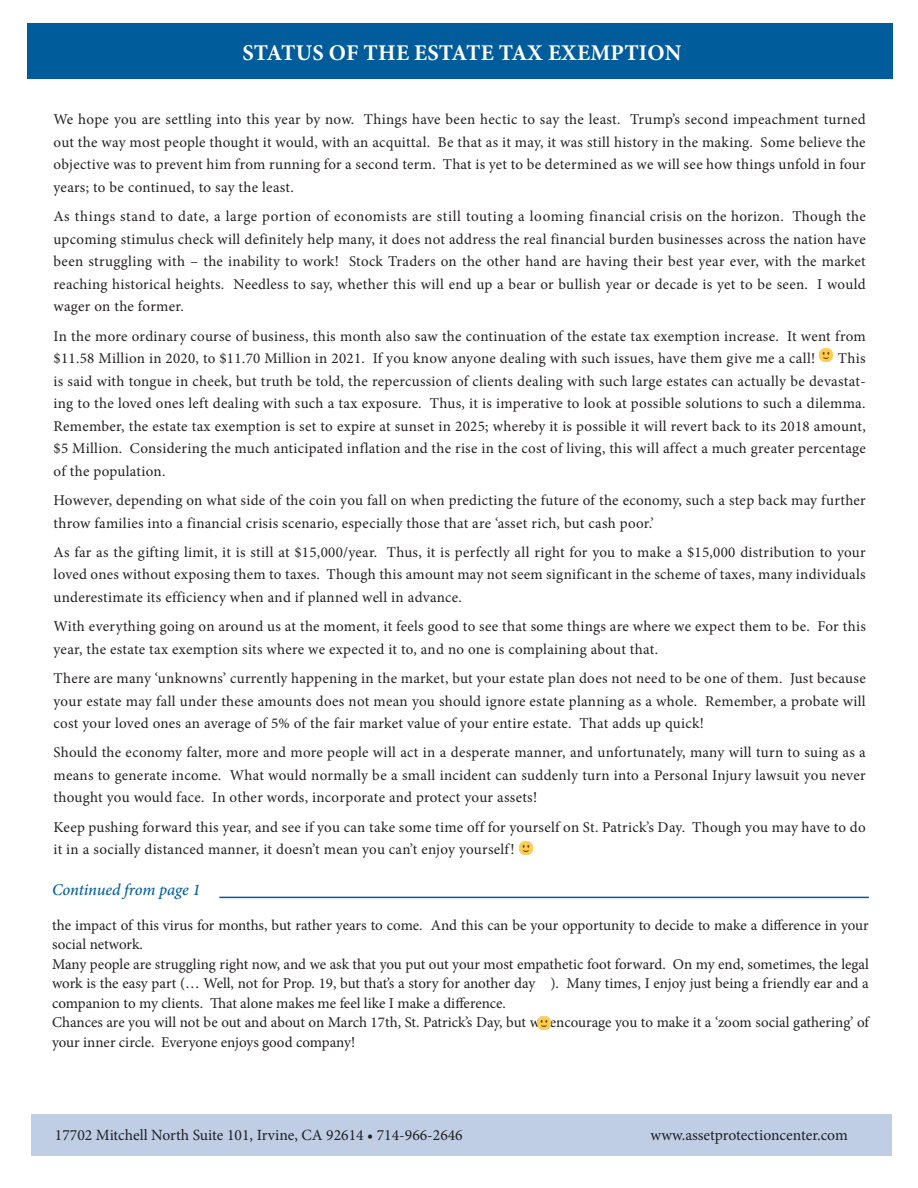
<style>
.page{position:relative;width:918px;height:1188px;background:#fff}
.page>*{position:absolute;margin:0;border:0;box-sizing:border-box;transform-origin:0 0}
.t1{font:700 22.5px "Minion Pro";letter-spacing:.01em;color:#fff}
.t2{font:italic 500 16.5px "Minion Pro";letter-spacing:-.01em;color:#005c9a}
.t3{font:15.6px "Minion Pro";color:#231f20}
.t4{font:15px/22.5px "Minion Pro";letter-spacing:.015em;color:#231f20;text-align:justify}
.t5{font:15px/19.5px "Minion Pro";letter-spacing:-.005em;color:#231f20}
</style>
<div class="page">
<div style="left:32px;top:1115px;width:860px;height:41px;background:#bfcee5"></div>
<div style="left:27px;top:24px;width:865px;height:55px;background:#005c9a"></div>
<hr style="left:219px;top:897px;width:650px;height:1px;background:#005c9a">
<svg style="left:820px;top:349px;width:13px;height:13px"></svg>
<svg style="left:538px;top:1017px;width:13px;height:13px"></svg>
<svg style="left:519px;top:841px;width:13px;height:13px"></svg>
<p class="t1" style="left:243px;top:37px;width:440px">STATUS OF THE ESTATE TAX EXEMPTION</p>
<p class="t4" style="left:54px;top:108px;width:814px">We hope you are settling into this year by now. Things have been hectic to say the least. Trump’s second impeachment turned out the way most people thought it would, with an acquittal. Be that as it may, it was still history in the making. Some believe the objective was to prevent him from running for a second term. That is yet to be determined as we will see how things unfold in four years; to be continued, to say the least.</p>
<p class="t4" style="left:54px;top:205px;width:814px">As things stand to date, a large portion of economists are still touting a looming financial crisis on the horizon. Though the upcoming stimulus check will definitely help many, it does not address the real financial burden businesses across the nation have been struggling with – the inability to work! Stock Traders on the other hand are having their best year ever, with the market reaching historical heights. Needless to say, whether this will end up a bear or bullish year or decade is yet to be seen. I would wager on the former.</p>
<p class="t4" style="left:54px;top:325px;width:814px">In the more ordinary course of business, this month also saw the continuation of the estate tax exemption increase. It went from $11.58 Million in 2020, to $11.70 Million in 2021. If you know anyone dealing with such issues, have them give me a call!</p>
<p class="t4" style="left:54px;top:347px;width:814px;text-indent:784px">This is said with tongue in cheek, but truth be told, the repercussion of clients dealing with such large estates can actually be devastat&shy;ing to the loved ones left dealing with such a tax exposure. Thus, it is imperative to look at possible solutions to such a dilemma.<br>Remember, the estate tax exemption is set to expire at sunset in 2025; whereby it is possible it will revert back to its 2018 amount, $5 Million. Considering the much anticipated inflation and the rise in the cost of living, this will affect a much greater percentage of the population.</p>
<p class="t4" style="left:54px;top:489px;width:814px">However, depending on what side of the coin you fall on when predicting the future of the economy, such a step back may further throw families into a financial crisis scenario, especially those that are ‘asset rich, but cash poor.’</p>
<p class="t4" style="left:54px;top:541px;width:814px">As far as the gifting limit, it is still at $15,000/year. Thus, it is perfectly all right for you to make a $15,000 distribution to your loved ones without exposing them to taxes. Though this amount may not seem significant in the scheme of taxes, many individuals underestimate its efficiency when and if planned well in advance.</p>
<p class="t4" style="left:54px;top:615px;width:814px">With everything going on around us at the moment, it feels good to see that some things are where we expect them to be. For this year, the estate tax exemption sits where we expected it to, and no one is complaining about that.</p>
<p class="t4" style="left:54px;top:667px;width:814px">There are many ‘unknowns’ currently happening in the market, but your estate plan does not need to be one of them. Just because your estate may fall under these amounts does not mean you should ignore estate planning as a whole. Remember, a probate will cost your loved ones an average of 5% of the fair market value of your entire estate. That adds up quick!</p>
<p class="t4" style="left:54px;top:741px;width:814px">Should the economy falter, more and more people will act in a desperate manner, and unfortunately, many will turn to suing as a means to generate income. What would normally be a small incident can suddenly turn into a Personal Injury lawsuit you never thought you would face. In other words, incorporate and protect your assets!</p>
<p class="t4" style="left:54px;top:816px;width:814px">Keep pushing forward this year, and see if you can take some time off for yourself on St. Patrick’s Day. Though you may have to do it in a socially distanced manner, it doesn’t mean you can’t enjoy yourself!</p>
<p class="t2" style="left:52px;top:879px;width:150px">Continued from page 1</p>
<p class="t4" style="left:52px;top:916px;width:818px;line-height:19.5px">the impact of this virus for months, but rather years to come. And this can be your opportunity to decide to make a difference in your social network.</p>
<p class="t4" style="left:52px;top:955px;width:818px;line-height:19.5px">Many people are struggling right now, and we ask that you put out your most empathetic foot forward. On my end, sometimes, the legal work is the easy part (… Well, not for Prop. 19, but that’s a story for another day ). Many times, I enjoy just being a friendly ear and a companion to my clients. That alone makes me feel like I make a difference.</p>
<p class="t5" style="left:52px;top:1013px;width:818px">Chances are you will not be out and about on March 17th, St. Patrick’s Day, but we encourage you to make it a ‘zoom social gathering’ of your inner circle. Everyone enjoys good company!</p>
<p class="t3" style="left:55px;top:1125px;width:409px">17702 Mitchell North Suite 101, Irvine, CA 92614 • 714-966-2646</p>
<p class="t3" style="left:651px;top:1125px;width:199px">www.assetprotectioncenter.com</p>
</div>
